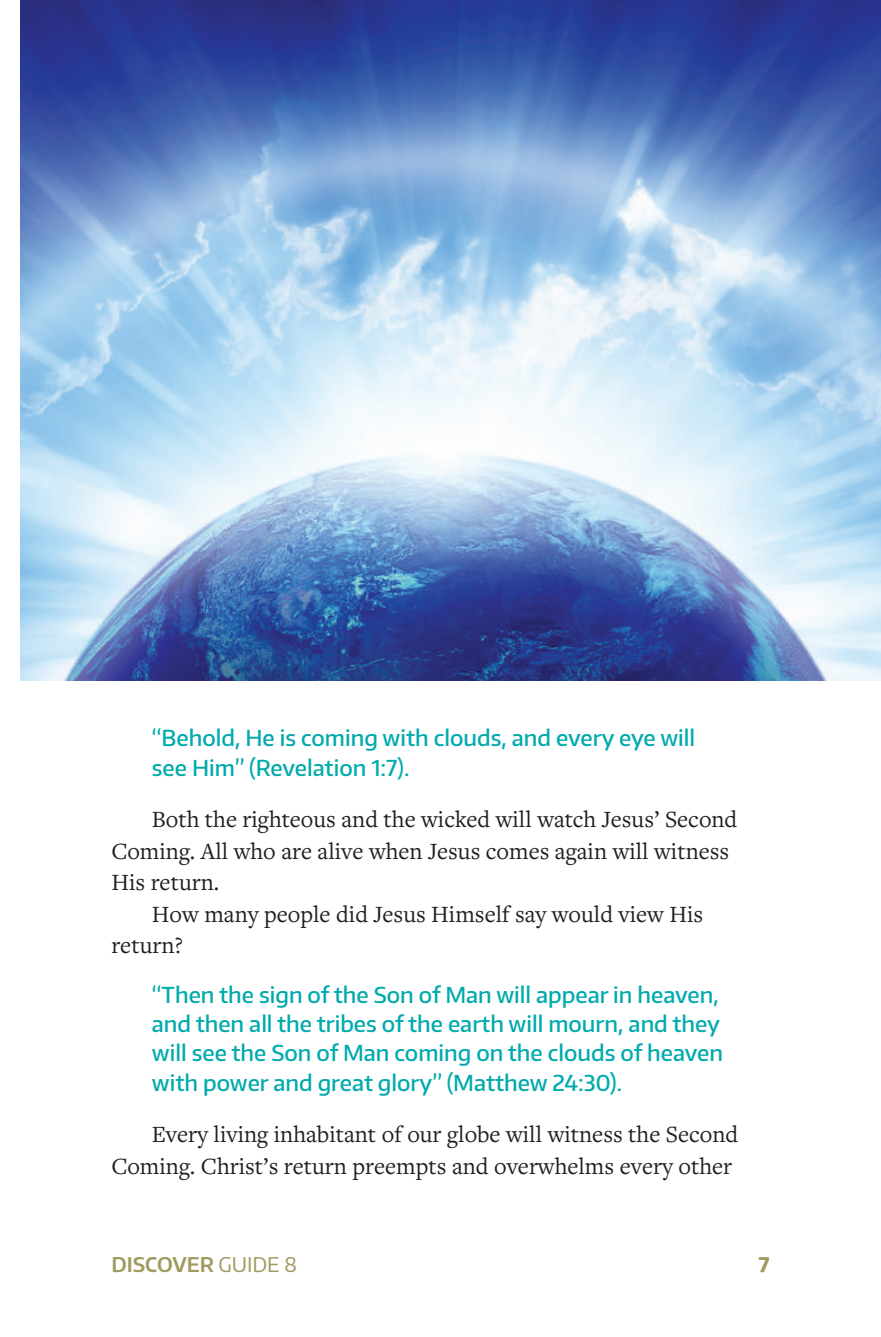
<style>
.page{position:relative;width:881px;height:1337px;background:#fff}
.page>*{position:absolute;margin:0;border:0;box-sizing:border-box;transform-origin:0 0}
.t1{font:24.3px/31.5px "Freight Text Pro";color:#231f20}
.t2{font:500 22.05px/29.2px "Encode Sans";color:#00aaad}
.t3{font:600 20.25px "Encode Sans";color:#a09a61}
.t4{font:700 20.25px "Encode Sans";color:#a09a61}
.s1{font-weight:400}
</style>
<div class="page">
<img style="left:20px;top:0;width:861px;height:680px">
<p class="t2" style="left:152px;top:722px;width:545px">“Behold, He is coming with clouds, and every eye will see Him” (Revelation 1:7).</p>
<p class="t1" style="left:111px;top:803px;width:627px;text-indent:40px">Both the righteous and the wicked will watch Jesus’ Second<br>Coming. All who are alive when Jesus comes again will witness<br>His return.</p>
<p class="t1" style="left:111px;top:897px;width:593px;text-indent:40px">How many people did Jesus Himself say would view His return?</p>
<p class="t2" style="left:152px;top:979px;width:573px">“Then the sign of the Son of Man will appear in heaven, and then all the tribes of the earth will mourn, and they will see the Son of Man coming on the clouds of heaven with power and great glory” (Matthew 24:30).</p>
<p class="t1" style="left:111px;top:1118px;width:628px;text-align:right">Every living inhabitant of our globe will witness the Second<br>Coming. Christ’s return preempts and overwhelms every other</p>
<p class="t3" style="left:111px;top:1251px;width:187px">DISCOVER <span class="s1">GUIDE 8</span></p>
<p class="t4" style="left:758px;top:1251px;width:13px">7</p>
</div>
